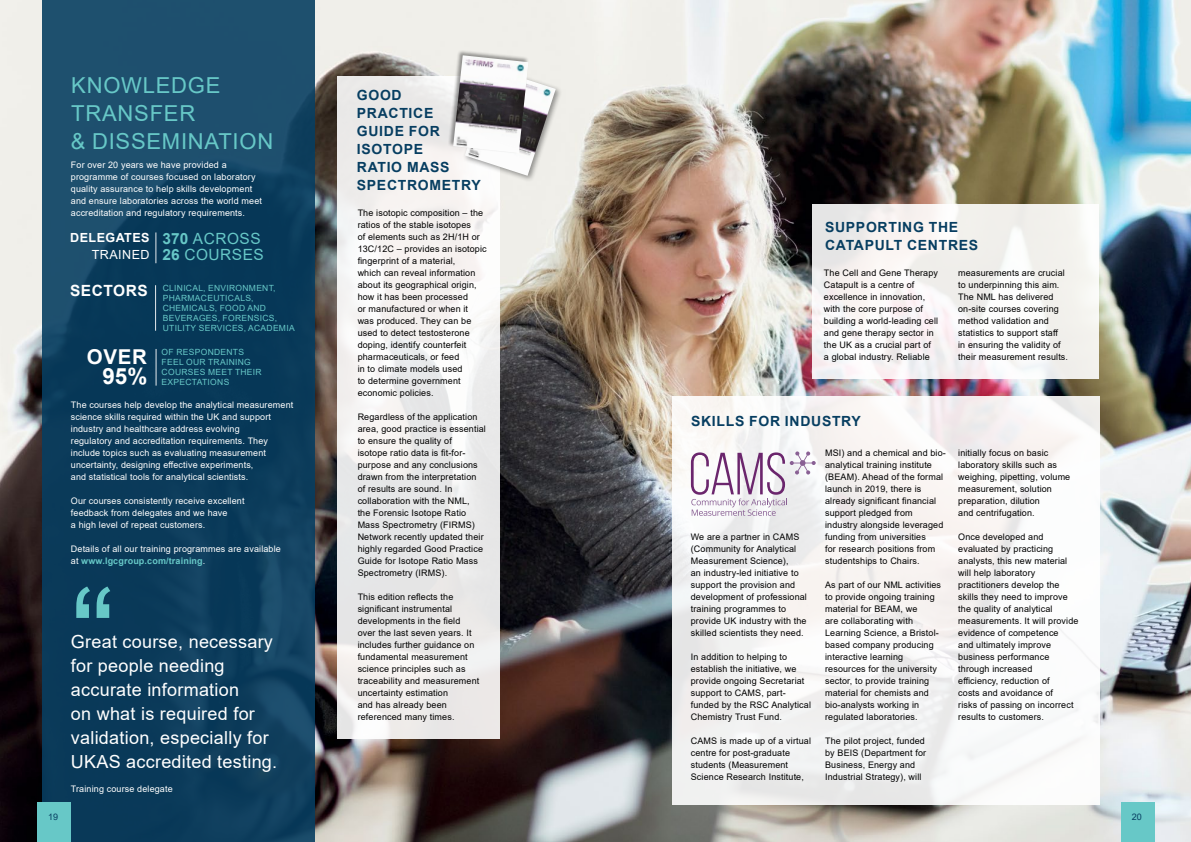
<style>
.page{position:relative;width:1191px;height:842px;background:#fff}
.page>*{position:absolute;margin:0;border:0;box-sizing:border-box;transform-origin:0 0}
.t1{font:134px "Arial";color:#67c8c7}
.t2{font:700 22.4px "Arial";color:#fff}
.t3{font:22px/28px "Arial";letter-spacing:.035em;color:#67c8c7}
.t4{font:700 20.5px "Arial";color:#fff}
.t5{font:18px/24px "Arial";letter-spacing:.015em;color:#fff}
.t6{font:15.4px/16.7px "Arial";letter-spacing:.035em;color:#67c8c7}
.t7{font:700 14px/18px "Arial";letter-spacing:.05em;color:#073e61}
.t8{font:700 12.6px "Arial";letter-spacing:.035em;color:#fff}
.t9{font:12.6px "Arial";letter-spacing:.035em;color:#fff}
.t10{font:9px/12px "Arial";letter-spacing:.015em;color:#000}
.t11{font:9px/12px "Arial";letter-spacing:.015em;color:#fff}
.t12{font:9px "Arial";color:#073e61}
.t13{font:8.5px/10px "Arial";letter-spacing:.035em;color:#67c8c7}
.s1{font-weight:700}
.s2{font-weight:700;font-size:15.5px;color:#fff}
.s3{font-weight:700;color:#67c8c7}
</style>
<div class="page">
<img style="left:0;top:0;width:1191px;height:842px">
<div style="left:43px;top:0;width:272px;height:842px;background:linear-gradient(to bottom,#184968,#073656)"></div>
<div style="left:37px;top:802px;width:34px;height:40px;background:#67c8c7"></div>
<div style="left:1121px;top:802px;width:33px;height:40px;background:#67c8c7"></div>
<svg style="left:337px;top:77px;width:163px;height:662px;fill:#eeeceb"></svg>
<div style="left:463px;top:66px;width:100px;height:116px;background:#000;opacity:.4"></div>
<img style="left:465px;top:69px;width:91px;height:107px">
<div style="left:448px;top:50px;width:81px;height:104px;background:#000;opacity:.4"></div>
<img style="left:453px;top:55px;width:75px;height:98px">
<svg style="left:672px;top:396px;width:427px;height:408px;fill:#f7f4f3"></svg>
<svg style="left:691px;top:451px;width:124px;height:65px"></svg>
<hr style="left:156px;top:232px;width:1px;height:31px;background:#fff">
<hr style="left:155px;top:285px;width:1px;height:46px;background:#fff">
<hr style="left:156px;top:349px;width:1px;height:37px;background:#fff">
<svg style="left:812px;top:204px;width:287px;height:174px;fill:#f6f2f1"></svg>
<h3 class="t3" style="left:71px;top:71px;width:204px">KNOWLEDGE<br>TRANSFER<br>&amp; DISSEMINATION</h3>
<p class="t11" style="left:71px;top:159px;width:193px">For over 20 years we have provided a programme of courses focused on laboratory quality assurance to help skills development and ensure laboratories across the world meet accreditation and regulatory requirements.</p>
<h3 class="t8" style="left:70px;top:228px;width:81px">DELEGATES</h3>
<h3 class="t9" style="left:92px;top:246px;width:59px">TRAINED</h3>
<h3 class="t6" style="left:163px;top:230px;width:103px"><span class="s1">370</span> ACROSS<br><span class="s1">26</span> COURSES</h3>
<p class="t13" style="left:163px;top:283px;width:133px;text-indent:-93px"><span class="s2">SECTORS</span> CLINICAL, ENVIRONMENT,<br>PHARMACEUTICALS,<br>CHEMICALS, FOOD AND<br>BEVERAGES, FORENSICS,<br>UTILITY SERVICES, ACADEMIA</p>
<h3 class="t4" style="left:87px;top:342px;width:62px">OVER</h3>
<h2 class="t2" style="left:102px;top:361px;width:46px">95%</h2>
<p class="t13" style="left:162px;top:347px;width:102px">OF RESPONDENTS<br>FEEL OUR TRAINING<br>COURSES MEET THEIR<br>EXPECTATIONS</p>
<p class="t11" style="left:71px;top:399px;width:224px">The courses help develop the analytical measurement science skills required within the UK and support industry and healthcare address evolving<br>regulatory and accreditation requirements. They include topics such as evaluating measurement uncertainty, designing effective experiments,<br>and statistical tools for analytical scientists.</p>
<p class="t11" style="left:71px;top:495px;width:175px">Our courses consistently receive excellent feedback from delegates and we have<br>a high level of repeat customers.</p>
<p class="t11" style="left:71px;top:543px;width:211px">Details of all our training programmes are available at <span class="s3">www.lgcgroup.com/training</span>.</p>
<h1 class="t1" style="left:71px;top:545px;width:46px">“</h1>
<h3 class="t5" style="left:71px;top:630px;width:208px">Great course, necessary for people needing accurate information<br>on what is required for validation, especially for<br>UKAS accredited testing.</h3>
<p class="t11" style="left:71px;top:783px;width:103px">Training course delegate</p>
<h3 class="t7" style="left:357px;top:86px;width:125px">GOOD<br>PRACTICE<br>GUIDE FOR<br>ISOTOPE<br>RATIO MASS<br>SPECTROMETRY</h3>
<p class="t10" style="left:358px;top:207px;width:130px">The isotopic composition – the ratios of the stable isotopes<br>of elements such as 2H/1H or<br>13C/12C – provides an isotopic fingerprint of a material,<br>which can reveal information about its geographical origin, how it has been processed<br>or manufactured or when it<br>was produced. They can be used to detect testosterone doping, identify counterfeit pharmaceuticals, or feed<br>in to climate models used<br>to determine government economic policies.</p>
<p class="t10" style="left:358px;top:411px;width:130px">Regardless of the application area, good practice is essential to ensure the quality of<br>isotope ratio data is fit-for&shy;purpose and any conclusions drawn from the interpretation of results are sound. In collaboration with the NML,<br>the Forensic Isotope Ratio<br>Mass Spectrometry (FIRMS)<br>Network recently updated their highly regarded Good Practice<br>Guide for Isotope Ratio Mass<br>Spectrometry (IRMS).</p>
<p class="t10" style="left:358px;top:591px;width:123px">This edition reflects the significant instrumental developments in the field over the last seven years. It includes further guidance on fundamental measurement science principles such as traceability and measurement uncertainty estimation<br>and has already been referenced many times.</p>
<h3 class="t7" style="left:825px;top:218px;width:155px">SUPPORTING THE<br>CATAPULT CENTRES</h3>
<p class="t10" style="left:824px;top:267px;width:116px">The Cell and Gene Therapy<br>Catapult is a centre of excellence in innovation, with the core purpose of building a world-leading cell and gene therapy sector in the UK as a crucial part of<br>a global industry. Reliable</p>
<p class="t10" style="left:958px;top:267px;width:111px">measurements are crucial to underpinning this aim.<br>The NML has delivered on-site courses covering method validation and statistics to support staff<br>in ensuring the validity of their measurement results.</p>
<h3 class="t7" style="left:691px;top:413px;width:171px">SKILLS FOR INDUSTRY</h3>
<p class="t10" style="left:691px;top:531px;width:118px">We are a partner in CAMS (Community for Analytical<br>Measurement Science),<br>an industry-led initiative to support the provision and development of professional training programmes to provide UK industry with the skilled scientists they need.</p>
<p class="t10" style="left:691px;top:651px;width:122px">In addition to helping to establish the initiative, we provide ongoing Secretariat support to CAMS, part&shy;funded by the RSC Analytical<br>Chemistry Trust Fund.</p>
<p class="t10" style="left:691px;top:735px;width:122px">CAMS is made up of a virtual centre for post-graduate students (Measurement<br>Science Research Institute,</p>
<p class="t10" style="left:825px;top:447px;width:122px">MSI) and a chemical and bio&shy;analytical training institute (BEAM). Ahead of the formal launch in 2019, there is already significant financial support pledged from industry alongside leveraged funding from universities<br>for research positions from studentships to Chairs.</p>
<p class="t10" style="left:825px;top:579px;width:117px">As part of our NML activities to provide ongoing training material for BEAM, we<br>are collaborating with<br>Learning Science, a Bristol&shy;based company producing interactive learning resources for the university sector, to provide training material for chemists and bio-analysts working in regulated laboratories.</p>
<p class="t10" style="left:825px;top:735px;width:103px">The pilot project, funded by BEIS (Department for<br>Business, Energy and<br>Industrial Strategy), will</p>
<p class="t10" style="left:958px;top:447px;width:114px">initially focus on basic laboratory skills such as weighing, pipetting, volume measurement, solution preparation, dilution<br>and centrifugation.</p>
<p class="t10" style="left:958px;top:531px;width:122px">Once developed and evaluated by practicing analysts, this new material will help laboratory practitioners develop the skills they need to improve the quality of analytical measurements. It will provide evidence of competence<br>and ultimately improve business performance through increased<br>efficiency, reduction of<br>costs and avoidance of<br>risks of passing on incorrect results to customers.</p>
<p class="t12" style="left:48px;top:811px;width:12px">19</p>
<p class="t12" style="left:1132px;top:811px;width:12px">20</p>
</div>
